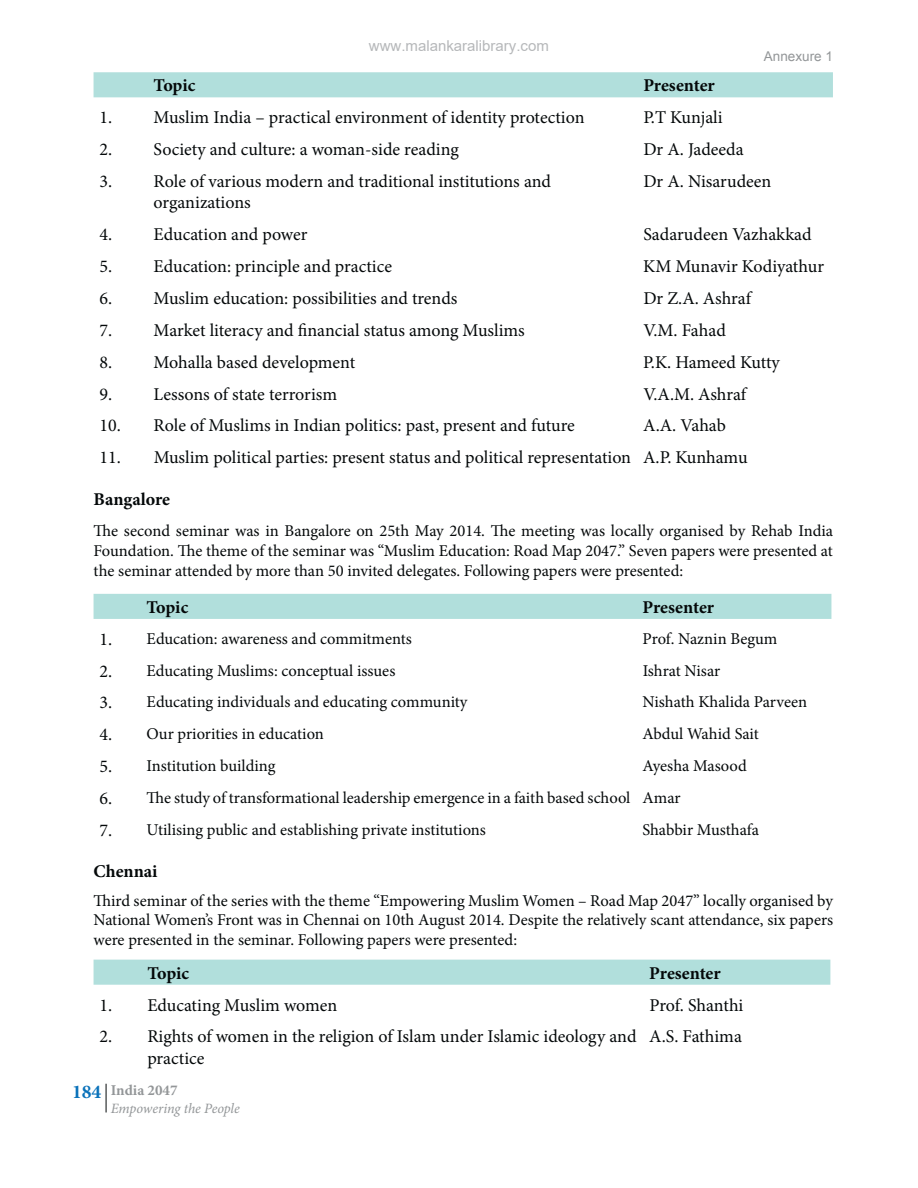
<style>
.page{position:relative;width:918px;height:1188px;background:#fff}
.page>*{position:absolute;margin:0;border:0;box-sizing:border-box;transform-origin:0 0}
.t1{font:700 19.5px "Minion Pro";color:#0a72ba}
.t2{font:18px/21.6px "Minion Pro";color:#040809}
.t3{font:700 18px "Minion Pro";letter-spacing:-.01em;color:#040809}
.t4{font:16.5px/19.8px "Minion Pro";color:#040809;text-align:justify}
.t5{font:15px "Arial";color:#b6b8ba}
.t6{font:700 15px "Minion Pro";color:#939698}
.t7{font:italic 14.25px "Minion Pro";letter-spacing:-.01em;color:#939698}
.t8{font:13.5px "Arial";color:#939698}
.s1{font-size:18px}
</style>
<div class="page">
<svg style="left:106px;top:1084px;width:1px;height:28px"></svg>
<div style="left:94px;top:72px;width:739px;height:25px;background:#b1dfdc"></div>
<div style="left:94px;top:594px;width:737px;height:25px;background:#b1dfdc"></div>
<div style="left:94px;top:960px;width:736px;height:25px;background:#b1dfdc"></div>
<p class="t5" style="left:369px;top:37px;width:182px">www.malankaralibrary.com</p>
<p class="t8" style="left:764px;top:49px;width:71px">Annexure 1</p>
<p class="t3" style="left:154px;top:79px;width:43px">Topic</p>
<p class="t3" style="left:643px;top:79px;width:73px">Presenter</p>
<p class="t2" style="left:100px;top:108px;width:487px">1. Muslim India – practical environment of identity protection</p>
<p class="t2" style="left:643px;top:108px;width:81px">P.T Kunjali</p>
<p class="t2" style="left:100px;top:140px;width:361px">2. Society and culture: a woman-side reading</p>
<p class="t2" style="left:643px;top:140px;width:102px">Dr A. Jadeeda</p>
<p class="t2" style="left:154px;top:172px;width:399px;text-indent:-54px">3. Role of various modern and traditional institutions and organizations</p>
<p class="t2" style="left:643px;top:172px;width:129px">Dr A. Nisarudeen</p>
<p class="t2" style="left:100px;top:225px;width:209px">4. Education and power</p>
<p class="t2" style="left:643px;top:225px;width:170px">Sadarudeen Vazhakkad</p>
<p class="t2" style="left:100px;top:257px;width:294px">5. Education: principle and practice</p>
<p class="t2" style="left:643px;top:257px;width:182px">KM Munavir Kodiyathur</p>
<p class="t2" style="left:100px;top:289px;width:360px">6. Muslim education: possibilities and trends</p>
<p class="t2" style="left:643px;top:289px;width:109px">Dr Z.A. Ashraf</p>
<p class="t2" style="left:100px;top:321px;width:427px">7. Market literacy and financial status among Muslims</p>
<p class="t2" style="left:643px;top:321px;width:84px">V.M. Fahad</p>
<p class="t2" style="left:100px;top:353px;width:257px">8. Mohalla based development</p>
<p class="t2" style="left:643px;top:353px;width:138px">P.K. Hameed Kutty</p>
<p class="t2" style="left:100px;top:385px;width:239px">9. Lessons of state terrorism</p>
<p class="t2" style="left:643px;top:385px;width:104px">V.A.M. Ashraf</p>
<p class="t2" style="left:100px;top:416px;width:477px">10. Role of Muslims in Indian politics: past, present and future</p>
<p class="t2" style="left:643px;top:416px;width:84px">A.A. Vahab</p>
<p class="t2" style="left:100px;top:448px;width:650px">11. Muslim political parties: present status and political representation A.P. Kunhamu</p>
<p class="t3" style="left:94px;top:492px;width:78px">Bangalore</p>
<p class="t4" style="left:94px;top:523px;width:741px">The second seminar was in Bangalore on 25th May 2014. The meeting was locally organised by Rehab India Foundation. The theme of the seminar was “Muslim Education: Road Map 2047.” Seven papers were presented at the seminar attended by more than 50 invited delegates. Following papers were presented:</p>
<p class="t3" style="left:147px;top:600px;width:43px">Topic</p>
<p class="t3" style="left:643px;top:600px;width:73px">Presenter</p>
<p class="t4" style="left:100px;top:630px;width:314px"><span class="s1">1.</span> Education: awareness and commitments</p>
<p class="t4" style="left:643px;top:630px;width:136px">Prof. Naznin Begum</p>
<p class="t4" style="left:100px;top:662px;width:297px"><span class="s1">2.</span> Educating Muslims: conceptual issues</p>
<p class="t4" style="left:643px;top:662px;width:79px">Ishrat Nisar</p>
<p class="t4" style="left:100px;top:694px;width:370px"><span class="s1">3.</span> Educating individuals and educating community</p>
<p class="t4" style="left:643px;top:694px;width:166px">Nishath Khalida Parveen</p>
<p class="t4" style="left:100px;top:726px;width:226px"><span class="s1">4.</span> Our priorities in education</p>
<p class="t4" style="left:643px;top:726px;width:118px">Abdul Wahid Sait</p>
<p class="t4" style="left:100px;top:757px;width:177px"><span class="s1">5.</span> Institution building</p>
<p class="t4" style="left:643px;top:757px;width:106px">Ayesha Masood</p>
<p class="t4" style="left:100px;top:789px;width:583px"><span class="s1">6.</span> The study of transformational leadership emergence in a faith based school Amar</p>
<p class="t4" style="left:100px;top:821px;width:388px"><span class="s1">7.</span> Utilising public and establishing private institutions</p>
<p class="t4" style="left:643px;top:821px;width:118px">Shabbir Musthafa</p>
<p class="t3" style="left:94px;top:864px;width:66px">Chennai</p>
<p class="t4" style="left:94px;top:892px;width:741px">Third seminar of the series with the theme “Empowering Muslim Women – Road Map 2047” locally organised by National Women’s Front was in Chennai on 10th August 2014. Despite the relatively scant attendance, six papers were presented in the seminar. Following papers were presented:</p>
<p class="t3" style="left:147px;top:966px;width:43px">Topic</p>
<p class="t3" style="left:649px;top:966px;width:73px">Presenter</p>
<p class="t2" style="left:100px;top:996px;width:239px">1. Educating Muslim women</p>
<p class="t2" style="left:649px;top:996px;width:96px">Prof. Shanthi</p>
<p class="t2" style="left:147px;top:1027px;width:491px;text-indent:-48px">2. Rights of women in the religion of Islam under Islamic ideology and practice</p>
<p class="t2" style="left:649px;top:1027px;width:94px">A.S. Fathima</p>
<p class="t1" style="left:72px;top:1084px;width:31px">184</p>
<p class="t6" style="left:111px;top:1084px;width:68px">India 2047</p>
<p class="t7" style="left:111px;top:1102px;width:131px">Empowering the People</p>
</div>
